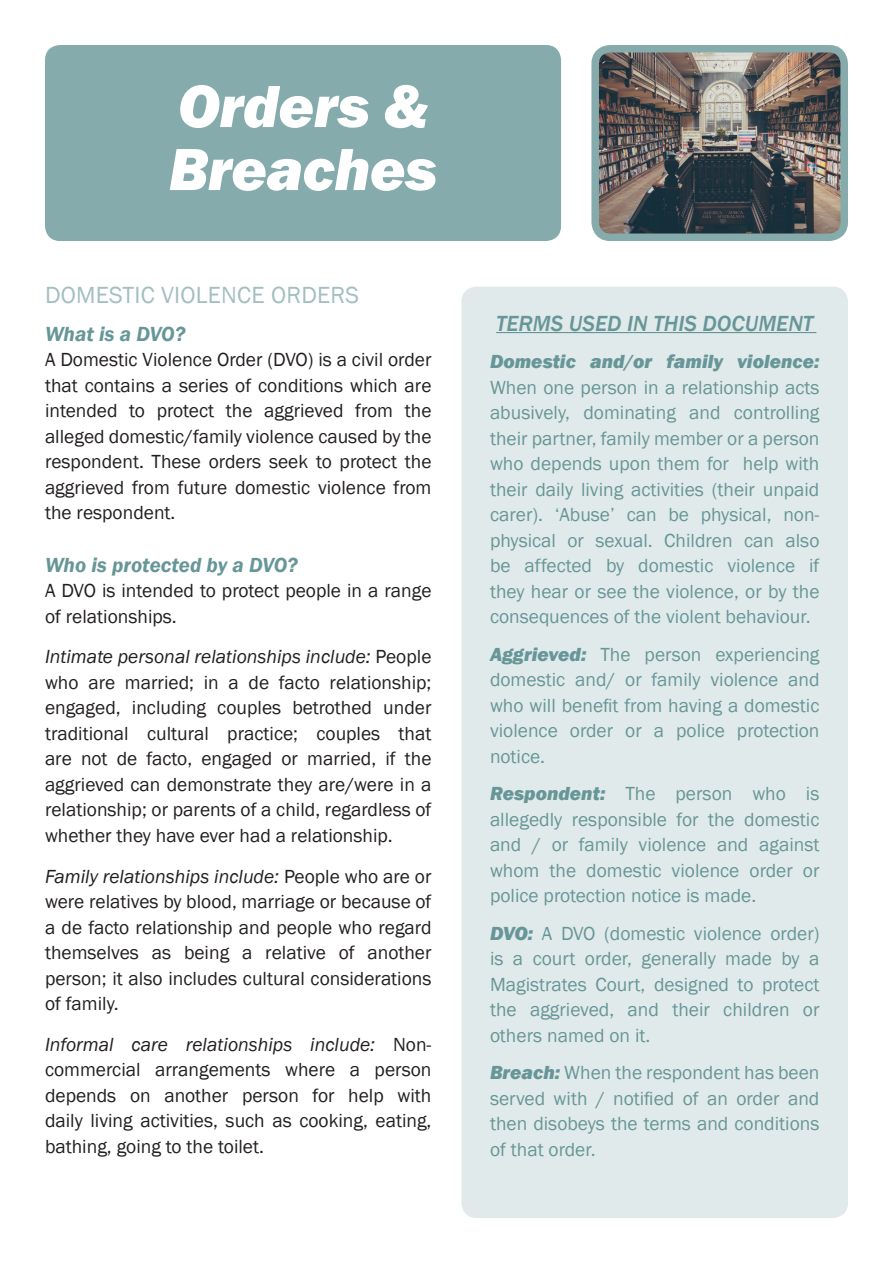
<style>
.page{position:relative;width:893px;height:1263px;background:#fff}
.page>*{position:absolute;margin:0;border:0;box-sizing:border-box;transform-origin:0 0}
.t1{font:italic 800 61.5px/63px "Franklin Gothic";letter-spacing:-.01em;color:#fff}
.Body_Header{font:24px "Franklin Gothic";letter-spacing:.01em;color:#a3bfc0}
.Body{font:italic 500 22.5px "Franklin Gothic";color:#679698}
.Bold{font:italic 600 21px "Franklin Gothic";color:#679698}
.Body-2{font:19.5px/25.5px "Franklin Gothic";color:#231f20;text-align:justify}
.Body-3{font:19.5px/25.5px "Franklin Gothic";color:#679698;text-align:justify}
.s1{font-style:italic}
.s2{font-weight:800;font-style:italic}
</style>
<div class="page">
<div style="left:461px;top:287px;width:387px;height:931px;background:#e1eaea;border-radius:15px"></div>
<hr style="left:496px;top:332px;width:320px;height:1px;background:#679698">
<div style="left:45px;top:45px;width:516px;height:196px;background:#86abac;border-radius:15px"></div>
<img style="left:600px;top:54px;width:239px;height:178px">
<div style="left:591px;top:45px;width:257px;height:196px;border:8px solid #86abac;border-radius:15px"></div>
<p class="t1" style="left:169px;top:75px;width:270px">Orders &amp;<br>Breaches</p>
<p class="Body_Header" style="left:45px;top:280px;width:316px">DOMESTIC VIOLENCE ORDERS</p>
<p class="Bold" style="left:45px;top:320px;width:142px">What is a DVO?</p>
<p class="Body-2" style="left:45px;top:348px;width:388px">A Domestic Violence Order (DVO) is a civil order that contains a series of conditions which are intended to protect the aggrieved from the alleged domestic/family violence caused by the respondent. These orders seek to protect the aggrieved from future domestic violence from the respondent.</p>
<p class="Bold" style="left:45px;top:551px;width:254px">Who is protected by a DVO?</p>
<p class="Body-2" style="left:45px;top:579px;width:388px">A DVO is intended to protect people in a range of relationships.</p>
<p class="Body-2" style="left:45px;top:645px;width:388px"><span class="s1">Intimate personal relationships include:</span> People who are married; in a de facto relationship; engaged, including couples betrothed under traditional cultural practice; couples that are not de facto, engaged or married, if the aggrieved can demonstrate they are/were in a relationship; or parents of a child, regardless of whether they have ever had a relationship.</p>
<p class="Body-2" style="left:45px;top:864px;width:388px"><span class="s1">Family relationships include:</span> People who are or were relatives by blood, marriage or because of a de facto relationship and people who regard themselves as being a relative of another person; it also includes cultural considerations of family.</p>
<p class="Body-2" style="left:45px;top:1032px;width:388px"><span class="s1">Informal care relationships include:</span> Non&shy;commercial arrangements where a person depends on another person for help with daily living activities, such as cooking, eating, bathing, going to the toilet.</p>
<p class="Body" style="left:496px;top:309px;width:319px">TERMS USED IN THIS DOCUMENT</p>
<p class="Body-3" style="left:490px;top:350px;width:331px"><span class="s2">Domestic and/or family violence:<br></span>When one person in a relationship acts abusively, dominating and controlling their partner, family member or a person who depends upon them for help with their daily living activities (their unpaid carer). ‘Abuse’ can be physical, non&shy;physical or sexual. Children can also be affected by domestic violence if they hear or see the violence, or by the consequences of the violent behaviour.</p>
<p class="Body-3" style="left:490px;top:642px;width:331px"><span class="s2">Aggrieved:</span> The person experiencing domestic and/ or family violence and who will benefit from having a domestic violence order or a police protection notice.</p>
<p class="Body-3" style="left:490px;top:782px;width:331px"><span class="s2">Respondent:</span> The person who is allegedly responsible for the domestic and / or family violence and against whom the domestic violence order or police protection notice is made.</p>
<p class="Body-3" style="left:490px;top:921px;width:331px"><span class="s2">DVO:</span> A DVO (domestic violence order) is a court order, generally made by a Magistrates Court, designed to protect the aggrieved, and their children or others named on it.</p>
<p class="Body-3" style="left:490px;top:1061px;width:331px"><span class="s2">Breach:</span> When the respondent has been served with / notified of an order and then disobeys the terms and conditions of that order.</p>
</div>
